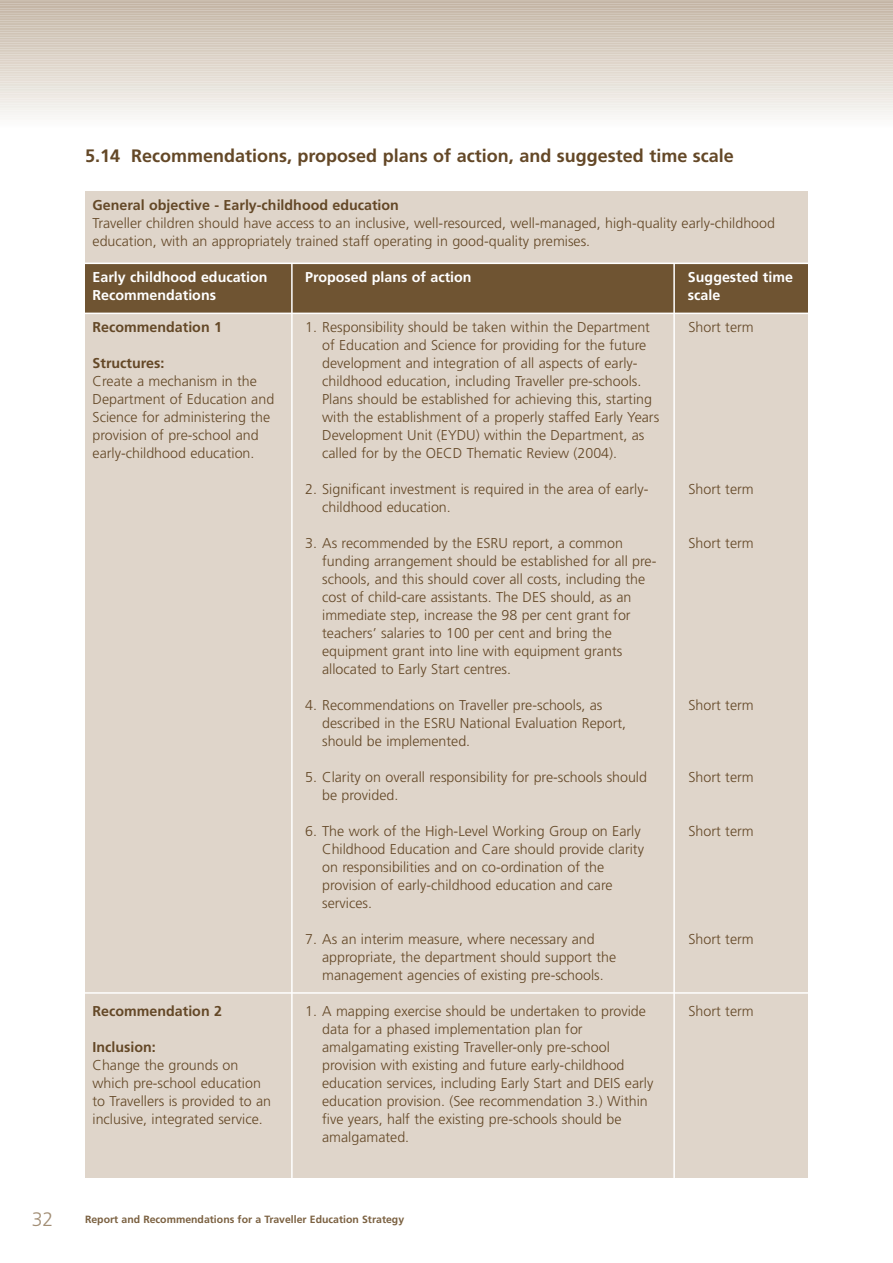
<style>
.page{position:relative;width:893px;height:1263px;background:#fff}
.page>*{position:absolute;margin:0;border:0;box-sizing:border-box;transform-origin:0 0}
.t1{font:300 19.5px "Frutiger";color:#a28e75}
.t2{font:700 18px "Frutiger";color:#644827}
.t3{font:300 14.25px/18px "Frutiger";color:#644827}
.t4{font:700 14.25px "Frutiger";color:#644827}
.t5{font:700 14.25px "Frutiger";color:#fff}
.t6{font:700 10.5px "Frutiger";color:#7b6141}
</style>
<div class="page">
<div style="left:0;top:0;width:893px;height:5px;background:#c3b4a4"></div>
<div style="left:0;top:2px;width:893px;height:5px;background:#d0c4b8"></div>
<hr style="left:0;top:4px;width:893px;height:4px;background:#c9bcad">
<hr style="left:0;top:6px;width:893px;height:4px;background:#c5b7a7">
<div style="left:0;top:7px;width:893px;height:5px;background:#d0c5b9"></div>
<hr style="left:0;top:9px;width:893px;height:4px;background:#ccbfb2">
<hr style="left:0;top:11px;width:893px;height:4px;background:#c7b9aa">
<div style="left:0;top:12px;width:893px;height:5px;background:#d0c4b7"></div>
<div style="left:0;top:14px;width:893px;height:5px;background:#d4cabe"></div>
<hr style="left:0;top:16px;width:893px;height:4px;background:#c9bcad">
<div style="left:0;top:17px;width:893px;height:5px;background:#cec2b5"></div>
<div style="left:0;top:19px;width:893px;height:5px;background:#d6ccc0"></div>
<hr style="left:0;top:21px;width:893px;height:4px;background:#ccbfb0">
<div style="left:0;top:24px;width:893px;height:5px;background:#d7cdc2"></div>
<hr style="left:0;top:26px;width:893px;height:4px;background:#d2c7ba">
<hr style="left:0;top:28px;width:893px;height:4px;background:#cec2b4">
<div style="left:0;top:29px;width:893px;height:5px;background:#d6cdc1"></div>
<div style="left:0;top:31px;width:893px;height:5px;background:#dad1c6"></div>
<hr style="left:0;top:33px;width:893px;height:4px;background:#d1c5b7">
<div style="left:0;top:34px;width:893px;height:5px;background:#d7cdc0"></div>
<div style="left:0;top:36px;width:893px;height:5px;background:#dbd3c9"></div>
<hr style="left:0;top:38px;width:893px;height:4px;background:#d3c7bb">
<div style="left:0;top:41px;width:893px;height:5px;background:#ddd4ca"></div>
<hr style="left:0;top:43px;width:893px;height:4px;background:#d5cabe">
<div style="left:0;top:46px;width:893px;height:5px;background:#ddd5cb"></div>
<svg style="left:0;top:48px;width:893px;height:4px;fill:#d7cdc0"></svg>
<div style="left:0;top:51px;width:893px;height:5px;background:#ded5cb"></div>
<div style="left:0;top:53px;width:893px;height:5px;background:#e2dbd1"></div>
<hr style="left:0;top:55px;width:893px;height:4px;background:#dcd1c6">
<div style="left:0;top:58px;width:893px;height:5px;background:#e4dcd4"></div>
<hr style="left:0;top:60px;width:893px;height:4px;background:#ded4c9">
<div style="left:0;top:63px;width:893px;height:5px;background:#e5ded5"></div>
<hr style="left:0;top:65px;width:893px;height:4px;background:#e0d8cd">
<div style="left:0;top:68px;width:893px;height:5px;background:#e5dfd6"></div>
<div style="left:0;top:70px;width:893px;height:5px;background:#e8e2da"></div>
<hr style="left:0;top:72px;width:893px;height:4px;background:#e3dcd2">
<div style="left:0;top:75px;width:893px;height:5px;background:#e9e4dd"></div>
<hr style="left:0;top:77px;width:893px;height:4px;background:#e6dfd6">
<div style="left:0;top:80px;width:893px;height:5px;background:#ece6e0"></div>
<hr style="left:0;top:82px;width:893px;height:4px;background:#e7e2da">
<div style="left:0;top:85px;width:893px;height:5px;background:#e8e4dd"></div>
<div style="left:0;top:90px;width:893px;height:5px;background:#ece6e0"></div>
<div style="left:0;top:95px;width:893px;height:5px;background:#efeae4"></div>
<hr style="left:0;top:99px;width:893px;height:4px;background:#f0ece7">
<div style="left:0;top:102px;width:893px;height:5px;background:#f1eeea"></div>
<div style="left:0;top:107px;width:893px;height:5px;background:#f4f2ee"></div>
<div style="left:0;top:112px;width:893px;height:5px;background:#f6f5f3"></div>
<div style="left:0;top:117px;width:893px;height:5px;background:#f9f8f6"></div>
<hr style="left:0;top:121px;width:893px;height:4px;background:#fbfbfa">
<div style="left:85px;top:191px;width:723px;height:987px;background:#dfd5ca"></div>
<div style="left:85px;top:264px;width:723px;height:49px;background:#6f5432"></div>
<hr style="left:81px;top:263px;width:734px;height:1px;background:#fff">
<hr style="left:79px;top:313px;width:735px;height:1px;background:#fff">
<hr style="left:78px;top:992px;width:734px;height:2px;background:#fff">
<hr style="left:291px;top:264px;width:2px;height:914px;background:#fff">
<hr style="left:673px;top:264px;width:2px;height:914px;background:#fff">
<p class="t2" style="left:85px;top:149px;width:650px">5.14 Recommendations, proposed plans of action, and suggested time scale</p>
<p class="t4" style="left:93px;top:199px;width:308px">General objective - Early-childhood education</p>
<p class="t3" style="left:93px;top:215px;width:684px">Traveller children should have access to an inclusive, well-resourced, well-managed, high-quality early-childhood education, with an appropriately trained staff operating in good-quality premises.</p>
<p class="t5" style="left:93px;top:271px;width:176px">Early childhood education</p>
<p class="t5" style="left:305px;top:271px;width:168px">Proposed plans of action</p>
<p class="t5" style="left:688px;top:271px;width:106px">Suggested time</p>
<p class="t5" style="left:93px;top:289px;width:125px">Recommendations</p>
<p class="t5" style="left:688px;top:289px;width:34px">scale</p>
<p class="t4" style="left:93px;top:321px;width:131px">Recommendation 1</p>
<p class="t4" style="left:93px;top:357px;width:73px">Structures:</p>
<p class="t3" style="left:93px;top:373px;width:183px">Create a mechanism in the<br>Department of Education and<br>Science for administering the provision of pre-school and early-childhood education.</p>
<p class="t4" style="left:93px;top:1005px;width:131px">Recommendation 2</p>
<p class="t4" style="left:93px;top:1041px;width:65px">Inclusion:</p>
<p class="t3" style="left:93px;top:1057px;width:180px">Change the grounds on which pre-school education to Travellers is provided to an inclusive, integrated service.</p>
<p class="t3" style="left:322px;top:319px;width:339px;text-indent:-17px">1. Responsibility should be taken within the Department of Education and Science for providing for the future development and integration of all aspects of early&shy;childhood education, including Traveller pre-schools.<br>Plans should be established for achieving this, starting with the establishment of a properly staffed Early Years Development Unit (EYDU) within the Department, as called for by the OECD Thematic Review (2004).</p>
<p class="t3" style="left:322px;top:481px;width:328px;text-indent:-17px">2. Significant investment is required in the area of early&shy;childhood education.</p>
<p class="t3" style="left:322px;top:535px;width:336px;text-indent:-17px">3. As recommended by the ESRU report, a common funding arrangement should be established for all pre&shy;schools, and this should cover all costs, including the cost of child-care assistants. The DES should, as an immediate step, increase the 98 per cent grant for teachers’ salaries to 100 per cent and bring the equipment grant into line with equipment grants allocated to Early Start centres.</p>
<p class="t3" style="left:322px;top:697px;width:306px;text-indent:-17px">4. Recommendations on Traveller pre-schools, as described in the ESRU National Evaluation Report, should be implemented.</p>
<p class="t3" style="left:322px;top:769px;width:326px;text-indent:-17px">5. Clarity on overall responsibility for pre-schools should be provided.</p>
<p class="t3" style="left:322px;top:823px;width:323px;text-indent:-17px">6. The work of the High-Level Working Group on Early Childhood Education and Care should provide clarity on responsibilities and on co-ordination of the provision of early-childhood education and care services.</p>
<p class="t3" style="left:322px;top:931px;width:295px;text-indent:-17px">7. As an interim measure, where necessary and appropriate, the department should support the management agencies of existing pre-schools.</p>
<p class="t3" style="left:322px;top:1003px;width:333px;text-indent:-17px">1. A mapping exercise should be undertaken to provide data for a phased implementation plan for amalgamating existing Traveller-only pre-school provision with existing and future early-childhood education services, including Early Start and DEIS early education provision. (See recommendation 3.) Within five years, half the existing pre-schools should be amalgamated.</p>
<h1 class="t1" style="left:32px;top:1211px;width:23px">32</h1>
<p class="t6" style="left:85px;top:1215px;width:321px">Report and Recommendations for a Traveller Education Strategy</p>
<p class="t3" style="left:688px;top:319px;width:67px">Short term</p>
<p class="t3" style="left:688px;top:481px;width:67px">Short term</p>
<p class="t3" style="left:688px;top:535px;width:67px">Short term</p>
<p class="t3" style="left:688px;top:697px;width:67px">Short term</p>
<p class="t3" style="left:688px;top:769px;width:67px">Short term</p>
<p class="t3" style="left:688px;top:823px;width:67px">Short term</p>
<p class="t3" style="left:688px;top:931px;width:67px">Short term</p>
<p class="t3" style="left:688px;top:1003px;width:67px">Short term</p>
</div>
